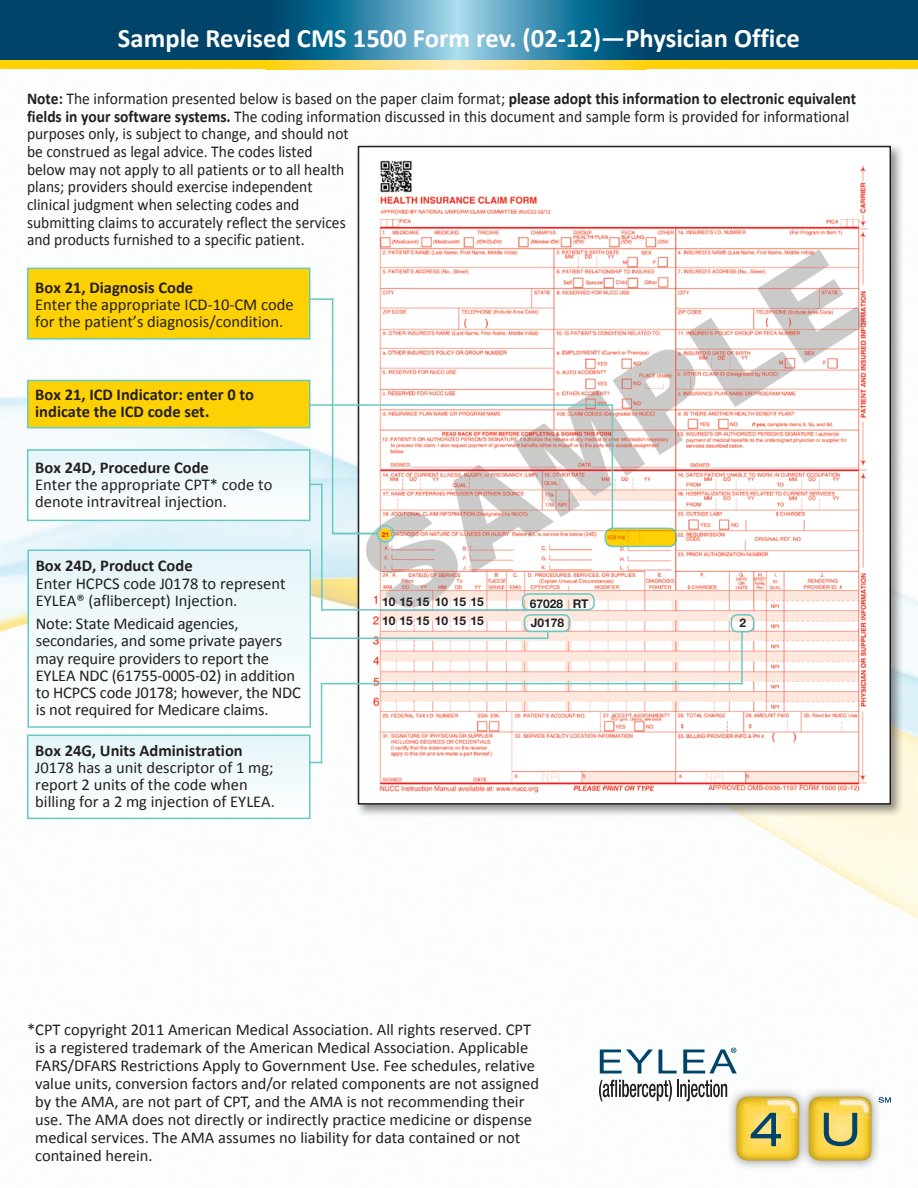
<style>
.page{position:relative;width:918px;height:1188px;background:#fff}
.page>*{position:absolute;margin:0;border:0;box-sizing:border-box;transform-origin:0 0}
.t1{font:700 26.7px "Calibri";color:#fff}
.text{font:16.5px/17.2px "Calibri";color:#231f20}
.text-2{font:16.5px/17.7px "Calibri";color:#231f20;scale:.94 1}
.text-3{font:700 16.5px/17.2px "Calibri";color:#231f20}
.t2{font:700 12px "Helvetica Neue LT Std";color:#231f20}
.t3{font:700 6.75px "Helvetica Neue LT Std";color:#d1232a}
.s1{font-weight:700}
</style>
<div class="page">
<img style="left:0;top:69px;width:918px;height:1033px">
<div style="left:0;top:0;width:918px;height:61px;background:#00446a"></div>
<div style="left:0;top:61px;width:918px;height:8px;background:#fed105"></div>
<svg style="left:266px;top:0;width:379px;height:61px;background:#3c89a8"></svg>
<svg style="left:274px;top:61px;width:367px;height:8px;background:#fede70"></svg>
<div style="left:354px;top:142px;width:550px;height:675px;background:#231f20;opacity:.5"></div>
<img style="left:361px;top:149px;width:527px;height:645px">
<div style="left:358px;top:146px;width:533px;height:659px;border:2px solid #231f20"></div>
<div style="left:379px;top:528px;width:12px;height:12px;background:#fed105;border-radius:50%"></div>
<hr style="left:309px;top:404px;width:303px;height:2px;background:#67c8c6">
<hr style="left:612px;top:404px;width:1px;height:124px;background:#67c8c6">
<div style="left:604px;top:528px;width:73px;height:19px;border:2px solid #67c8c6;border-radius:8px"></div>
<svg style="left:606px;top:529px;width:70px;height:17px"></svg>
<div style="left:726px;top:1087px;width:156px;height:84px;background:#231f20;opacity:.5"></div>
<svg style="left:878px;top:1097px;width:13px;height:6px"></svg>
<svg style="left:600px;top:1050px;width:77px;height:23px"></svg>
<svg style="left:599px;top:1080px;width:128px;height:21px"></svg>
<svg style="left:683px;top:1048px;width:54px;height:25px"></svg>
<svg style="left:736px;top:1096px;width:136px;height:65px;background:#d8c25d"></svg>
<div style="left:28px;top:380px;width:282px;height:48px;background:#fed105"></div>
<div style="left:27px;top:380px;width:283px;height:48px;border:2px solid #67c8c6"></div>
<hr style="left:321px;top:684px;width:1px;height:79px;background:#67c8c6">
<hr style="left:321px;top:683px;width:421px;height:1px;background:#67c8c6">
<hr style="left:741px;top:631px;width:2px;height:53px;background:#67c8c6">
<div style="left:731px;top:614px;width:23px;height:18px;border:2px solid #67c8c6;border-radius:6px"></div>
<hr style="left:307px;top:298px;width:26px;height:2px;background:#67c8c6">
<hr style="left:332px;top:298px;width:1px;height:236px;background:#67c8c6">
<div style="left:377px;top:525px;width:18px;height:18px;border:2px solid #67c8c6;border-radius:50%"></div>
<div style="left:524px;top:614px;width:46px;height:18px;border:2px solid #67c8c6;border-radius:6px"></div>
<div style="left:522px;top:593px;width:73px;height:18px;border:2px solid #67c8c6;border-radius:6px"></div>
<hr style="left:322px;top:609px;width:206px;height:2px;background:#67c8c6">
<hr style="left:321px;top:484px;width:2px;height:127px;background:#67c8c6">
<svg style="left:310px;top:484px;width:13px;height:1px"></svg>
<hr style="left:332px;top:533px;width:45px;height:1px;background:#67c8c6">
<hr style="left:309px;top:638px;width:238px;height:1px;background:#67c8c6">
<svg style="left:547px;top:631px;width:2px;height:8px"></svg>
<div style="left:28px;top:268px;width:282px;height:71px;background:#fed105"></div>
<div style="left:27px;top:268px;width:283px;height:72px;border:2px solid #67c8c6"></div>
<div style="left:28px;top:735px;width:282px;height:83px;background:#f1fafc"></div>
<div style="left:27px;top:735px;width:283px;height:84px;border:2px solid #67c8c6"></div>
<div style="left:28px;top:550px;width:282px;height:177px;background:#f2fafc"></div>
<div style="left:27px;top:550px;width:284px;height:178px;border:2px solid #67c8c6"></div>
<div style="left:28px;top:450px;width:282px;height:70px;background:#f1fafc"></div>
<div style="left:27px;top:449px;width:283px;height:72px;border:2px solid #67c8c6"></div>
<p class="t1" style="left:118px;top:21px;width:684px">Sample Revised CMS 1500 Form rev. (02-12)—Physician Office</p>
<p class="text-2" style="left:27px;top:90px;width:884px"><span class="s1">Note:</span> The information presented below is based on the paper claim format; <span class="s1">please adopt this information to electronic equivalent fields in your software systems.</span> The coding information discussed in this document and sample form is provided for informational purposes only, is subject to change, and should not<br>be construed as legal advice. The codes listed<br>below may not apply to all patients or to all health<br>plans; providers should exercise independent<br>clinical judgment when selecting codes and<br>submitting claims to accurately reflect the services<br>and products furnished to a specific patient.</p>
<p class="text" style="left:35px;top:278px;width:260px"><span class="s1">Box 21, Diagnosis Code<br></span>Enter the appropriate ICD-10-CM code for the patient’s diagnosis/condition.</p>
<p class="text-3" style="left:35px;top:386px;width:220px">Box 21, ICD Indicator: enter 0 to indicate the ICD code set.</p>
<p class="text" style="left:35px;top:459px;width:239px"><span class="s1">Box 24D, Procedure Code<br></span>Enter the appropriate CPT* code to denote intravitreal injection.</p>
<p class="text" style="left:36px;top:557px;width:251px"><span class="s1">Box 24D, Product Code<br></span>Enter HCPCS code J0178 to represent<br>EYLEA® (aflibercept) Injection.</p>
<p class="text" style="left:36px;top:615px;width:267px">Note: State Medicaid agencies, secondaries, and some private payers may require providers to report the EYLEA NDC (61755-0005-02) in addition to HCPCS code J0178; however, the NDC is not required for Medicare claims.</p>
<p class="text" style="left:35px;top:742px;width:241px"><span class="s1">Box 24G, Units Administration<br></span>J0178 has a unit descriptor of 1 mg; report 2 units of the code when billing for a 2 mg injection of EYLEA.</p>
<p class="t3" style="left:382px;top:530px;width:9px">21</p>
<p class="t2" style="left:382px;top:594px;width:103px">10 15 15 10 15 15</p>
<p class="t2" style="left:382px;top:614px;width:103px">10 15 15 10 15 15</p>
<p class="t2" style="left:530px;top:596px;width:60px">67028 RT</p>
<p class="t2" style="left:531px;top:616px;width:35px">J0178</p>
<p class="t2" style="left:740px;top:616px;width:8px">2</p>
<p class="text" style="left:35px;top:1020px;width:505px;line-height:18px;text-indent:-8px">*CPT copyright 2011 American Medical Association. All rights reserved. CPT is a registered trademark of the American Medical Association. Applicable FARS/DFARS Restrictions Apply to Government Use. Fee schedules, relative value units, conversion factors and/or related components are not assigned by the AMA, are not part of CPT, and the AMA is not recommending their use. The AMA does not directly or indirectly practice medicine or dispense medical services. The AMA assumes no liability for data contained or not contained herein.</p>
</div>
